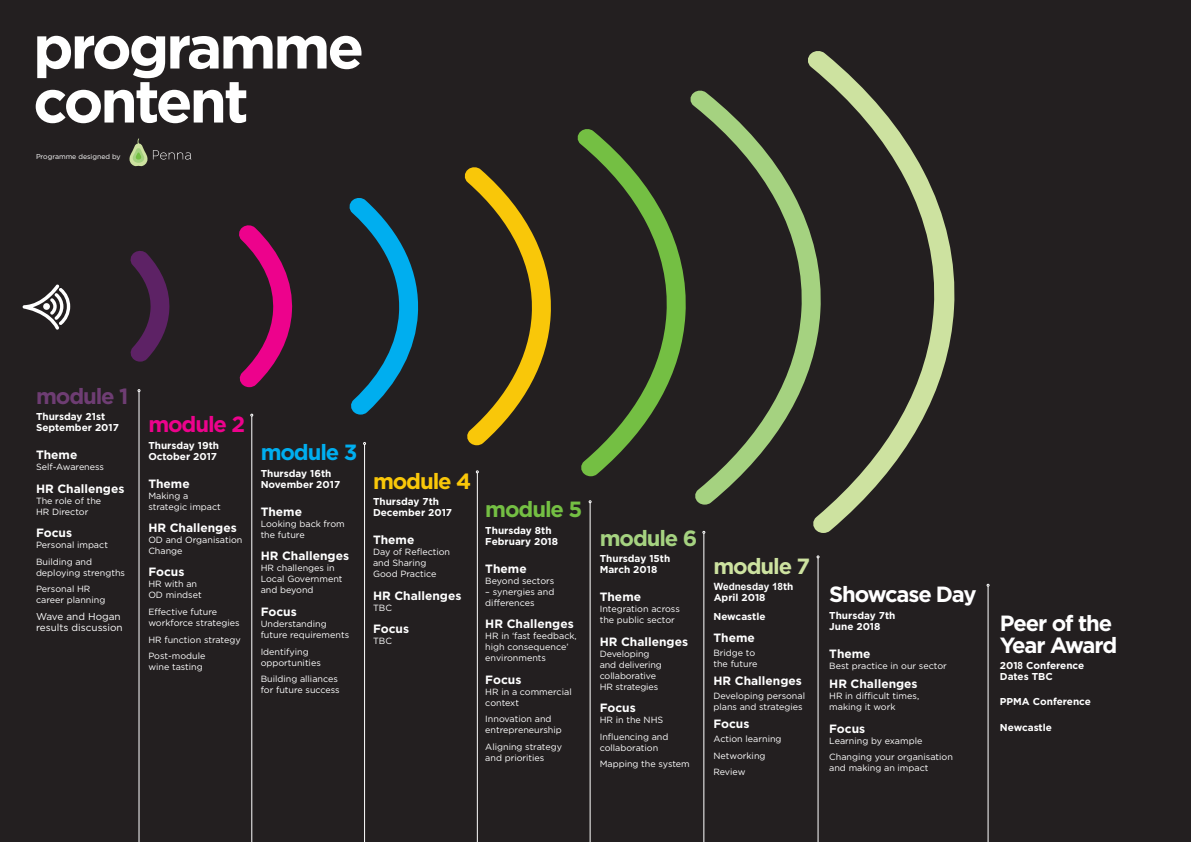
<style>
.page{position:relative;width:1191px;height:842px;background:#231f20}
.page>*{position:absolute;margin:0;border:0;box-sizing:border-box;transform-origin:0 0}
.t1{font:700 60px/54px "Gotham";letter-spacing:-.05em;color:#fff}
.t2{font:700 22px/22px "Gotham";letter-spacing:-.05em;color:#fff}
.t3{font:700 22px "Gotham";letter-spacing:-.05em;color:#6e3d73}
.t4{font:700 22px "Gotham";letter-spacing:-.05em;color:#ed028c}
.t5{font:700 22px "Gotham";letter-spacing:-.05em;color:#00aeef}
.t6{font:700 22px "Gotham";letter-spacing:-.05em;color:#74bf43}
.t7{font:700 22px "Gotham";letter-spacing:-.05em;color:#cde2a0}
.t8{font:700 22px "Gotham";letter-spacing:-.05em;color:#a5d280}
.t9{font:700 22px "Gotham";letter-spacing:-.05em;color:#f9c709}
.t10{font:700 12px "Gotham";color:#fff}
.t11{font:700 10px/11px "Gotham";color:#fff}
.t12{font:10px/11px "Gotham";color:#fff}
.t13{font:700 10px "Arial";color:#fff}
.t14{font:9px/11px "Gotham";color:#fff}
.t15{font:7px "Gotham";letter-spacing:-.005em;color:#fff}
.s1{font-family:"Gotham"}
.s2{font-family:"Arial"}
</style>
<div class="page">
<hr style="left:364px;top:444px;width:1px;height:398px;background:#fff">
<hr style="left:251px;top:416px;width:1px;height:426px;background:#fff">
<hr style="left:139px;top:392px;width:1px;height:450px;background:#fff">
<hr style="left:590px;top:503px;width:1px;height:339px;background:#fff">
<hr style="left:818px;top:558px;width:1px;height:284px;background:#fff">
<hr style="left:987px;top:586px;width:1px;height:256px;background:#fff">
<svg style="left:23px;top:285px;width:47px;height:45px"></svg>
<svg style="left:153px;top:150px;width:38px;height:10px"></svg>
<svg style="left:129px;top:138px;width:18px;height:28px"></svg>
<svg style="left:690px;top:90px;width:108px;height:415px"></svg>
<svg style="left:798px;top:51px;width:157px;height:482px"></svg>
<svg style="left:577px;top:129px;width:109px;height:348px"></svg>
<svg style="left:464px;top:167px;width:87px;height:279px"></svg>
<svg style="left:349px;top:198px;width:70px;height:217px"></svg>
<svg style="left:239px;top:225px;width:54px;height:163px"></svg>
<svg style="left:130px;top:251px;width:40px;height:111px"></svg>
<hr style="left:477px;top:473px;width:1px;height:369px;background:#fff">
<hr style="left:703px;top:533px;width:1px;height:309px;background:#fff">
<h1 class="t1" style="left:33px;top:19px;width:332px">programme content</h1>
<p class="t15" style="left:36px;top:153px;width:86px">Programme designed by</p>
<h2 class="t3" style="left:36px;top:383px;width:94px">module 1</h2>
<p class="t11" style="left:36px;top:411px;width:84px">Thursday 21st<br>September 2017</p>
<h3 class="t10" style="left:36px;top:448px;width:43px">Theme</h3>
<p class="t14" style="left:36px;top:462px;width:70px">Self-Awareness</p>
<h3 class="t10" style="left:36px;top:482px;width:90px">HR Challenges</h3>
<p class="t14" style="left:36px;top:495px;width:67px">The role of the<br>HR Director</p>
<h3 class="t10" style="left:36px;top:526px;width:38px">Focus</h3>
<p class="t14" style="left:36px;top:536px;width:73px;line-height:16.7px">Personal impact<br>Building and</p>
<p class="t14" style="left:36px;top:564px;width:91px;line-height:16.7px">deploying strengths<br>Personal HR</p>
<p class="t14" style="left:36px;top:595px;width:71px">career planning</p>
<p class="t12" style="left:36px;top:611px;width:88px">Wave and Hogan results discussion</p>
<h2 class="t4" style="left:148px;top:412px;width:98px">module 2</h2>
<p class="t11" style="left:148px;top:439px;width:72px">Thursday 19th<br>October 2017</p>
<h3 class="t10" style="left:148px;top:477px;width:43px">Theme</h3>
<p class="t14" style="left:148px;top:490px;width:74px">Making a strategic impact</p>
<h3 class="t10" style="left:148px;top:521px;width:90px">HR Challenges</h3>
<p class="t14" style="left:148px;top:534px;width:96px">OD and Organisation<br>Change</p>
<h3 class="t10" style="left:148px;top:565px;width:38px">Focus</h3>
<p class="t14" style="left:148px;top:579px;width:55px">HR with an<br>OD mindset</p>
<p class="t14" style="left:148px;top:606px;width:93px">Effective future workforce strategies</p>
<p class="t14" style="left:148px;top:631px;width:94px;line-height:16.7px">HR function strategy<br>Post-module</p>
<p class="t14" style="left:148px;top:662px;width:56px">wine tasting</p>
<h2 class="t5" style="left:261px;top:440px;width:98px">module 3</h2>
<p class="t11" style="left:261px;top:468px;width:81px">Thursday 16th<br>November 2017</p>
<h3 class="t10" style="left:261px;top:505px;width:43px">Theme</h3>
<p class="t14" style="left:261px;top:518px;width:86px">Looking back from the future</p>
<h3 class="t10" style="left:261px;top:549px;width:90px">HR Challenges</h3>
<p class="t14" style="left:261px;top:563px;width:83px">HR challenges in<br>Local Government and beyond</p>
<h3 class="t10" style="left:261px;top:605px;width:38px">Focus</h3>
<p class="t14" style="left:261px;top:618px;width:90px">Understanding future requirements</p>
<p class="t14" style="left:261px;top:646px;width:62px">Identifying opportunities</p>
<p class="t14" style="left:261px;top:673px;width:81px">Building alliances for future success</p>
<h2 class="t9" style="left:373px;top:468px;width:100px">module 4</h2>
<p class="t11" style="left:373px;top:496px;width:81px">Thursday 7th<br>December 2017</p>
<h3 class="t10" style="left:373px;top:533px;width:43px">Theme</h3>
<p class="t14" style="left:373px;top:547px;width:79px">Day of Reflection and Sharing<br>Good Practice</p>
<h3 class="t10" style="left:373px;top:589px;width:90px">HR Challenges</h3>
<p class="t14" style="left:373px;top:602px;width:20px">TBC</p>
<h3 class="t10" style="left:373px;top:622px;width:38px">Focus</h3>
<p class="t14" style="left:373px;top:635px;width:20px">TBC</p>
<h2 class="t6" style="left:485px;top:497px;width:98px">module 5</h2>
<p class="t11" style="left:485px;top:524px;width:74px">Thursday 8th<br>February 2018</p>
<h3 class="t10" style="left:485px;top:562px;width:43px">Theme</h3>
<p class="t14" style="left:485px;top:575px;width:71px">Beyond sectors</p>
<p class="t14" style="left:485px;top:586px;width:71px">– synergies and differences</p>
<h3 class="t10" style="left:485px;top:617px;width:90px">HR Challenges</h3>
<p class="t14" style="left:485px;top:630px;width:93px">HR in ‘fast feedback, high consequence’ environments</p>
<h3 class="t10" style="left:485px;top:672px;width:38px">Focus</h3>
<p class="t14" style="left:485px;top:686px;width:88px">HR in a commercial context</p>
<p class="t14" style="left:485px;top:713px;width:78px">Innovation and entrepreneurship</p>
<p class="t14" style="left:485px;top:741px;width:78px">Aligning strategy and priorities</p>
<h2 class="t8" style="left:599px;top:525px;width:99px">module 6</h2>
<p class="t11" style="left:599px;top:553px;width:72px">Thursday 15th<br>March 2018</p>
<h3 class="t10" style="left:599px;top:590px;width:43px">Theme</h3>
<p class="t14" style="left:599px;top:603px;width:82px">Integration across the public sector</p>
<h3 class="t10" style="left:599px;top:634px;width:90px">HR Challenges</h3>
<p class="t14" style="left:599px;top:648px;width:64px">Developing and delivering collaborative<br>HR strategies</p>
<h3 class="t10" style="left:599px;top:701px;width:38px">Focus</h3>
<p class="t14" style="left:599px;top:711px;width:70px;line-height:16.7px">HR in the NHS<br>Influencing and</p>
<p class="t14" style="left:599px;top:739px;width:92px;line-height:16.7px">collaboration<br>Mapping the system</p>
<h2 class="t7" style="left:713px;top:553px;width:98px">module 7</h2>
<p class="t13" style="left:713px;top:581px;width:81px">Wednesday 18<span class="s1">th</span></p>
<p class="t11" style="left:713px;top:592px;width:53px">April 2018</p>
<p class="t11" style="left:713px;top:610px;width:53px">Newcastle</p>
<h3 class="t10" style="left:713px;top:631px;width:43px">Theme</h3>
<h3 class="t10" style="left:713px;top:674px;width:90px">HR Challenges</h3>
<p class="t14" style="left:713px;top:690px;width:93px">Developing personal plans and strategies</p>
<h3 class="t10" style="left:713px;top:717px;width:38px">Focus</h3>
<p class="t14" style="left:713px;top:730px;width:70px;line-height:16.7px">Action learning<br>Networking<br>Review</p>
<p class="t14" style="left:713px;top:647px;width:46px">Bridge to the future</p>
<h2 class="t2" style="left:829px;top:583px;width:149px">Showcase Day</h2>
<p class="t11" style="left:829px;top:610px;width:68px">Thursday 7th<br>June 2018</p>
<h3 class="t10" style="left:829px;top:647px;width:43px">Theme</h3>
<p class="t14" style="left:829px;top:660px;width:119px">Best practice in our sector</p>
<h3 class="t10" style="left:829px;top:677px;width:90px">HR Challenges</h3>
<p class="t14" style="left:829px;top:690px;width:91px">HR in difficult times, making it work</p>
<h3 class="t10" style="left:829px;top:721px;width:38px">Focus</h3>
<p class="t14" style="left:829px;top:732px;width:125px;line-height:16.7px">Learning by example<br>Changing your organisation</p>
<p class="t14" style="left:829px;top:762px;width:101px">and making an impact</p>
<h2 class="t2" style="left:1000px;top:611px;width:119px">Peer of the<br>Year Award</h2>
<p class="t11" style="left:1000px;top:659px;width:86px;line-height:11.4px">201<span class="s2">8</span> Conference<br>Dates TBC</p>
<p class="t11" style="left:1000px;top:696px;width:93px">PPMA Conference</p>
<p class="t11" style="left:1000px;top:721px;width:53px">Newcastle</p>
</div>
